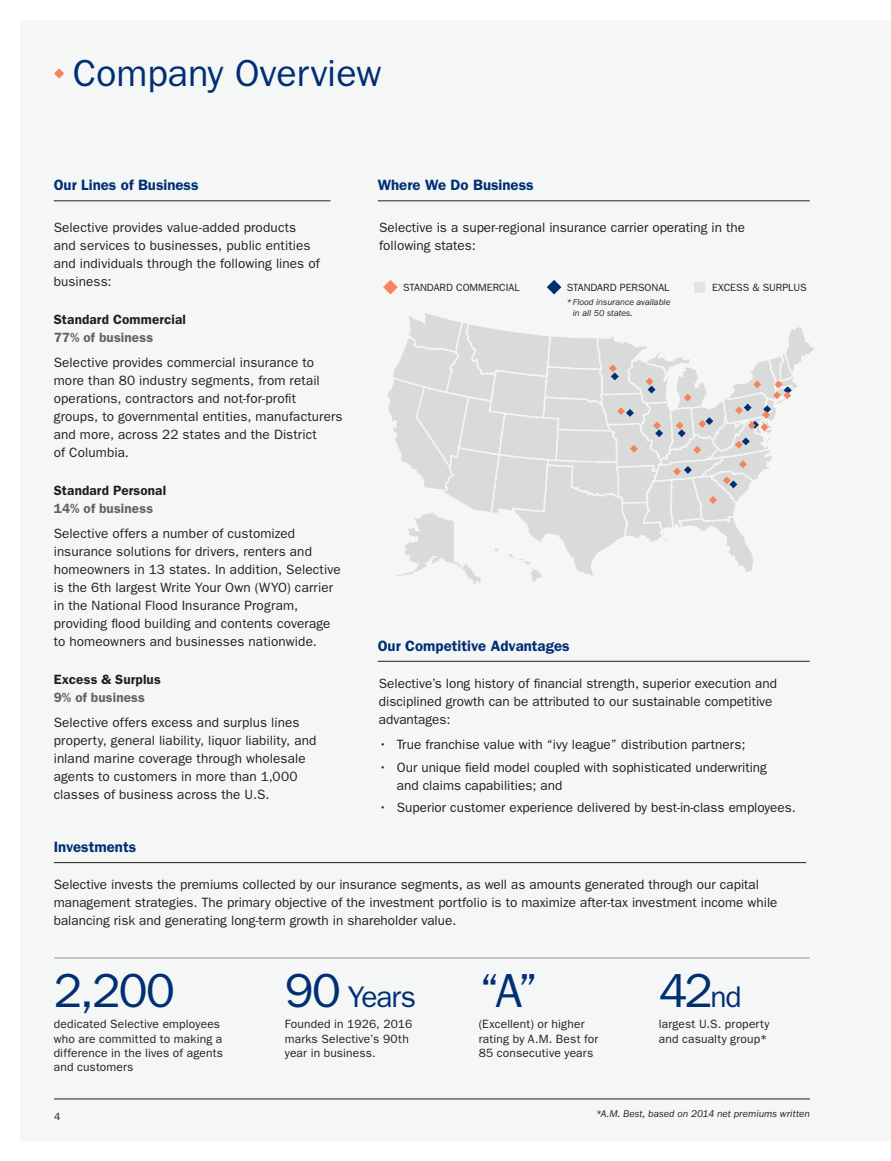
<style>
.page{position:relative;width:891px;height:1161px;background:#fff}
.page>*{position:absolute;margin:0;border:0;box-sizing:border-box;transform-origin:0 0}
.t1{font:48px "ITC Franklin Gothic Std";color:#002f73}
.t2{font:37.8px "ITC Franklin Gothic Std";color:#002f73}
.t3{font:30px "ITC Franklin Gothic Std";letter-spacing:-.04em;color:#002f73}
.t4{font:600 15px "ITC Franklin Gothic Std";color:#002f73}
.t5{font:13.5px/18px "ITC Franklin Gothic Std";color:#231f20}
.t6{font:600 13.5px "ITC Franklin Gothic Std";letter-spacing:.01em;color:#231f20}
.t7{font:600 13.5px "ITC Franklin Gothic Std";letter-spacing:.01em;color:#636366}
.t8{font:12px/14.4px "ITC Franklin Gothic Std";letter-spacing:.015em;color:#231f20}
.t9{font:10.5px "ITC Franklin Gothic Std";color:#231f20}
.t10{font:italic 10.2px "ITC Franklin Gothic Std";letter-spacing:.005em;color:#231f20}
.t11{font:italic 9px/10.8px "ITC Franklin Gothic Std";color:#231f20}
.s1{font-size:48px}
.s2{font-size:30px}
</style>
<div class="page">
<div style="left:20px;top:20px;width:871px;height:1121px;background:#f5f6f6"></div>
<hr style="left:378px;top:201px;width:432px;height:1px;background:#231f20">
<hr style="left:54px;top:201px;width:276px;height:1px;background:#231f20">
<hr style="left:378px;top:661px;width:432px;height:1px;background:#231f20">
<svg style="left:383px;top:280px;width:15px;height:14px"></svg>
<svg style="left:547px;top:280px;width:14px;height:14px"></svg>
<div style="left:694px;top:282px;width:11px;height:10px;background:#e2e4e2"></div>
<svg style="left:387px;top:313px;width:427px;height:271px"></svg>
<hr style="left:54px;top:862px;width:752px;height:1px;background:#231f20">
<hr style="left:54px;top:1099px;width:756px;height:1px;background:#231f20">
<hr style="left:54px;top:958px;width:756px;height:1px;background:#939c89">
<svg style="left:54px;top:68px;width:10px;height:11px"></svg>
<h2 class="t2" style="left:73px;top:52px;width:310px">Company Overview</h2>
<p class="t4" style="left:54px;top:176px;width:146px">Our Lines of Business</p>
<p class="t4" style="left:378px;top:176px;width:157px">Where We Do Business</p>
<p class="t5" style="left:54px;top:218px;width:268px">Selective provides value-added products and services to businesses, public entities and individuals through the following lines of business:</p>
<p class="t6" style="left:54px;top:312px;width:134px">Standard Commercial</p>
<p class="t7" style="left:54px;top:330px;width:101px">77% of business</p>
<p class="t5" style="left:54px;top:353px;width:290px">Selective provides commercial insurance to more than 80 industry segments, from retail operations, contractors and not-for-profit groups, to governmental entities, manufacturers and more, across 22 states and the District<br>of Columbia.</p>
<p class="t6" style="left:54px;top:482px;width:114px">Standard Personal</p>
<p class="t7" style="left:54px;top:500px;width:101px">14% of business</p>
<p class="t5" style="left:54px;top:524px;width:289px">Selective offers a number of customized insurance solutions for drivers, renters and homeowners in 13 states. In addition, Selective is the 6th largest Write Your Own (WYO) carrier in the National Flood Insurance Program, providing flood building and contents coverage to homeowners and businesses nationwide.</p>
<p class="t6" style="left:54px;top:671px;width:109px">Excess &amp; Surplus</p>
<p class="t7" style="left:54px;top:689px;width:93px">9% of business</p>
<p class="t5" style="left:54px;top:713px;width:264px">Selective offers excess and surplus lines property, general liability, liquor liability, and inland marine coverage through wholesale agents to customers in more than 1,000 classes of business across the U.S.</p>
<p class="t5" style="left:379px;top:218px;width:367px">Selective is a super-regional insurance carrier operating in the following states:</p>
<p class="t9" style="left:403px;top:281px;width:118px">STANDARD COMMERCIAL</p>
<p class="t9" style="left:567px;top:281px;width:104px">STANDARD PERSONAL</p>
<p class="t9" style="left:712px;top:281px;width:96px">EXCESS &amp; SURPLUS</p>
<p class="t11" style="left:573px;top:297px;width:99px;text-indent:-6px">* Flood insurance available in all 50 states.</p>
<p class="t4" style="left:378px;top:637px;width:193px">Our Competitive Advantages</p>
<p class="t5" style="left:379px;top:674px;width:400px">Selective’s long history of financial strength, superior execution and disciplined growth can be attributed to our sustainable competitive advantages:</p>
<p class="t5" style="left:379px;top:736px;width:368px">• True franchise value with “ivy league” distribution partners;</p>
<p class="t5" style="left:397px;top:758px;width:372px;text-indent:-18px">• Our unique field model coupled with sophisticated underwriting and claims capabilities; and</p>
<p class="t5" style="left:379px;top:799px;width:419px">• Superior customer experience delivered by best-in-class employees.</p>
<p class="t4" style="left:54px;top:838px;width:84px">Investments</p>
<p class="t5" style="left:54px;top:876px;width:725px">Selective invests the premiums collected by our insurance segments, as well as amounts generated through our capital management strategies. The primary objective of the investment portfolio is to maximize after-tax investment income while balancing risk and generating long-term growth in shareholder value.</p>
<h1 class="t1" style="left:54px;top:963px;width:123px">2,200</h1>
<p class="t8" style="left:54px;top:1017px;width:171px">dedicated Selective employees who are committed to making a difference in the lives of agents and customers</p>
<p class="t9" style="left:54px;top:1111px;width:8px">4</p>
<h3 class="t3" style="left:285px;top:980px;width:133px"><span class="s1">90</span> Years</h3>
<p class="t8" style="left:285px;top:1017px;width:129px">Founded in 1926, 2016 marks Selective’s 90th year in business.</p>
<h1 class="t1" style="left:479px;top:963px;width:62px">“A”</h1>
<p class="t8" style="left:479px;top:1017px;width:121px">(Excellent) or higher rating by A.M. Best for<br>85 consecutive years</p>
<h1 class="t1" style="left:659px;top:963px;width:85px">42<span class="s2">nd</span></h1>
<p class="t8" style="left:659px;top:1017px;width:112px">largest U.S. property and casualty group*</p>
<p class="t10" style="left:596px;top:1108px;width:215px">*A.M. Best, based on 2014 net premiums written</p>
</div>
